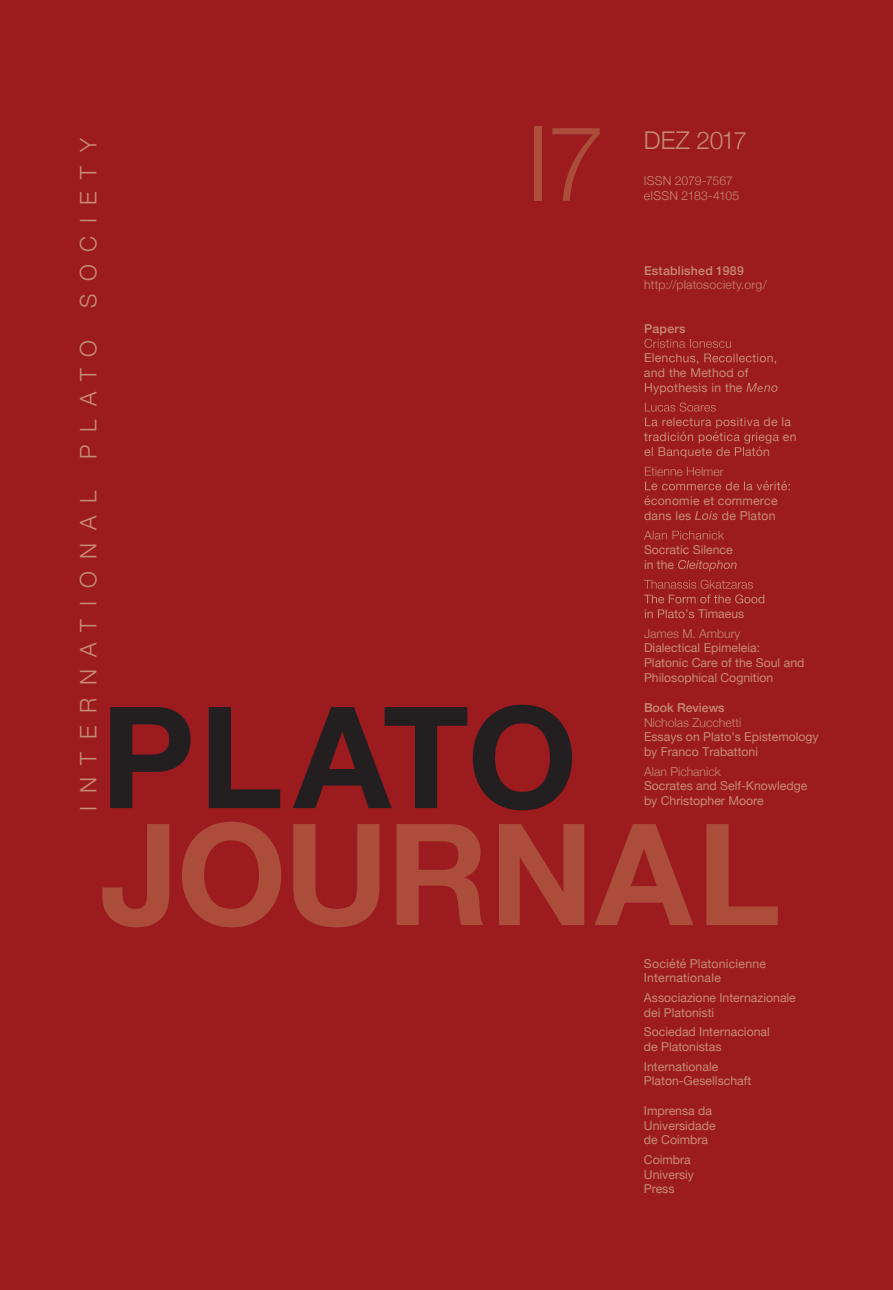
<style>
.page{position:relative;width:893px;height:1290px;background:#9b1b1e}
.page>*{position:absolute;margin:0;border:0;box-sizing:border-box;transform-origin:0 0}
.t1{font:700 141.4px/117.1px "Helvetica Neue";letter-spacing:-.005em;color:#ac4d3c}
.t2{font:300 105px "Helvetica Neue";color:#ac4d3c}
.t3{font:300 24.5px "Helvetica Neue";letter-spacing:-.01em;color:#c88b77}
.t4{font:300 22.75px "Helvetica Neue";letter-spacing:.555em;color:#c88b77}
.t5{font:12.25px/14.7px "Helvetica Neue";color:#c88b77}
.t6{font:12.25px/14.7px "Helvetica Neue";letter-spacing:.02em;color:#c88b77}
.t7{font:300 12.25px/14.3px "Helvetica Neue";letter-spacing:.01em;color:#c88b77}
.t8{font:500 12.25px "Helvetica Neue";letter-spacing:.025em;color:#c88b77}
.s1{font-weight:500}
.s2{font-style:italic}
.s3{font-family:"Helvetica Neue LT Std";font-weight:400}
.s4{font-weight:300}
.s5{color:#231f20}
</style>
<div class="page">
<svg style="left:735px;top:132px;width:11px;height:17px"></svg>
<svg style="left:552px;top:128px;width:48px;height:73px"></svg>
<svg style="left:644px;top:339px;width:8px;height:9px"></svg>
<svg style="left:658px;top:339px;width:118px;height:25px"></svg>
<svg style="left:645px;top:383px;width:7px;height:9px"></svg>
<svg style="left:746px;top:383px;width:11px;height:9px"></svg>
<svg style="left:764px;top:385px;width:13px;height:7px"></svg>
<svg style="left:644px;top:402px;width:135px;height:56px"></svg>
<svg style="left:644px;top:467px;width:146px;height:38px"></svg>
<svg style="left:695px;top:511px;width:22px;height:9px"></svg>
<svg style="left:644px;top:531px;width:80px;height:9px"></svg>
<svg style="left:678px;top:560px;width:59px;height:11px"></svg>
<svg style="left:644px;top:580px;width:120px;height:23px"></svg>
<svg style="left:645px;top:609px;width:49px;height:9px"></svg>
<p class="t2" style="left:526px;top:79px;width:25px">I</p>
<p class="t3" style="left:644px;top:121px;width:93px">DEZ 201</p>
<p class="t7" style="left:644px;top:173px;width:91px">ISSN 2079-7567</p>
<p class="t4" style="left:70px;top:308px;width:171px;rotate:-90deg">SOCIETY</p>
<p class="t7" style="left:644px;top:187px;width:97px">eISSN 2183-4105</p>
<p class="t7" style="left:644px;top:262px;width:124px"><span class="s1">Established 1989 </span>http://platosociety.org/</p>
<p class="t8" style="left:644px;top:319px;width:43px">Papers</p>
<p class="t7" style="left:653px;top:335px;width:5px">r</p>
<p class="t5" style="left:644px;top:351px;width:26px">Elen</p>
<p class="t6" style="left:644px;top:366px;width:106px">and the Method of</p>
<p class="t6" style="left:653px;top:381px;width:112px">ypothesis in the <span class="s2">e</span></p>
<p class="t5" style="left:763px;top:415px;width:29px">de la</p>
<p class="t5" style="left:644px;top:430px;width:5px">t</p>
<p class="t5" style="left:783px;top:430px;width:15px">en</p>
<p class="t5" style="left:763px;top:445px;width:8px">n</p>
<p class="t7" style="left:657px;top:463px;width:27px">e e</p>
<p class="t7" style="left:703px;top:463px;width:22px">mer</p>
<p class="t5" style="left:651px;top:479px;width:8px">e</p>
<p class="t6" style="left:644px;top:494px;width:135px;text-indent:21px">nomie et commerce dans les</p>
<p class="t4" style="left:70px;top:459px;width:121px;rotate:-90deg">PLATO</p>
<p class="t4" style="left:70px;top:811px;width:322px;rotate:-90deg">INTERNATIONAL</p>
<p class="t6" style="left:722px;top:509px;width:55px">de Platon</p>
<p class="t5" style="left:644px;top:543px;width:90px">Socratic Silence in the</p>
<p class="t7" style="left:644px;top:603px;width:102px;line-height:19.6px;text-indent:54px"><span class="s3">Timaeus<br></span>James M. Ambury</p>
<p class="t5" style="left:644px;top:641px;width:162px">Dialectical Epimeleia:<br>Platonic Care of the Soul and<br>Philosophical Cognition</p>
<p class="t5" style="left:644px;top:701px;width:176px"><span class="s1">Book Reviews<br></span><span class="s4">Nicholas Zucchetti<br></span>Essays on Plato’s Epistemology by Franco Trabattoni</p>
<p class="t5" style="left:644px;top:764px;width:165px"><span class="s4">Alan Pichanick<br></span>Socrates and Self-Knowledge by Christopher Moore</p>
<p class="t1" style="left:100px;top:703px;width:682px"><span class="s5">PLATO<br></span>JOURNAL</p>
<p class="t6" style="left:644px;top:956px;width:124px">Société Platonicienne<br>Internationale</p>
<p class="t5" style="left:644px;top:991px;width:153px">Associazione Internazionale dei Platonisti</p>
<p class="t5" style="left:644px;top:1025px;width:127px">Sociedad Internacional de Platonistas</p>
<p class="t5" style="left:644px;top:1059px;width:109px">Internationale<br>Platon-Gesellschaft</p>
<p class="t5" style="left:644px;top:1104px;width:73px">Imprensa da<br>Universidade de Coimbra</p>
<p class="t5" style="left:644px;top:1153px;width:52px">Coimbra<br>Universiy<br>Press</p>
</div>
